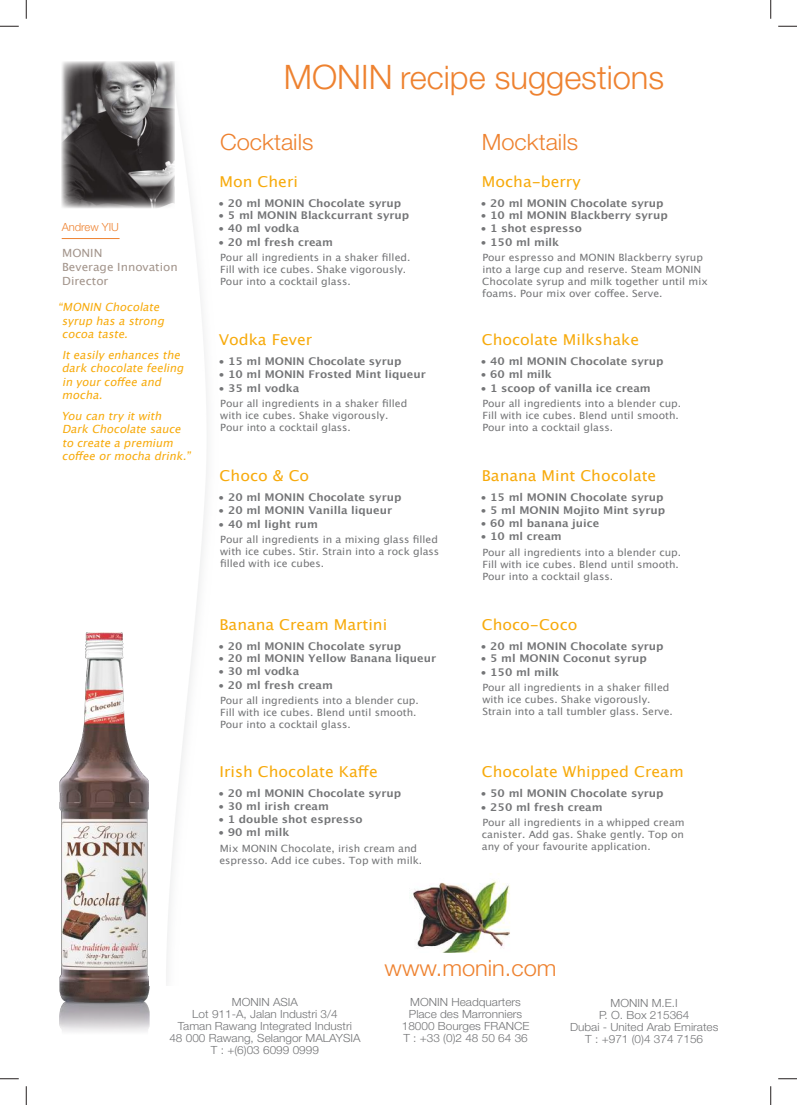
<style>
.page{position:relative;width:797px;height:1105px;background:#fff}
.page>*{position:absolute;margin:0;border:0;box-sizing:border-box;transform-origin:0 0}
.t1{font:300 32.5px "Helvetica Neue";color:#ee8230}
.t2{font:300 22.5px "Helvetica Neue";color:#ee8230;scale:1.05 1}
.t3{font:15px "Lucida Grande";color:#f7aa0c;scale:1.05 1}
.t4{font:300 11.25px/11.9px "Helvetica Neue";color:#747577;text-align:center;scale:1.05 1}
.t5{font:italic 11.25px/13.5px "Lucida Grande";color:#f7aa0c}
.t6{font:11.25px/13.8px "Lucida Grande";color:#a3958c;scale:1.05 1}
.t7{font:300 11.25px "Helvetica Neue";color:#ee8230}
.t8{font:700 10.62px "Lucida Grande";color:#747577;scale:1.05 1}
.t9{font:10px/12px "Lucida Grande";color:#747577;scale:1.05 1}
.s1{font-size:33.75px}
.s2{font-weight:400}
</style>
<div class="page">
<img style="left:59px;top:632px;width:90px;height:400px">
<img style="left:413px;top:880px;width:97px;height:72px">
<hr style="left:62px;top:238px;width:58px;height:1px;background:#ee8230">
<img style="left:62px;top:62px;width:113px;height:146px">
<svg style="left:0;top:25px;width:19px;height:2px"></svg>
<svg style="left:778px;top:25px;width:19px;height:2px"></svg>
<svg style="left:0;top:1078px;width:19px;height:1px"></svg>
<svg style="left:778px;top:1078px;width:19px;height:1px"></svg>
<svg style="left:25px;top:0;width:2px;height:19px"></svg>
<svg style="left:25px;top:1086px;width:2px;height:19px"></svg>
<svg style="left:770px;top:0;width:1px;height:19px"></svg>
<svg style="left:770px;top:1086px;width:1px;height:19px"></svg>
<p class="t7" style="left:62px;top:220px;width:59px">Andrew YIU</p>
<p class="t6" style="left:62px;top:246px;width:111px">MONIN<br>Beverage Innovation<br>Director</p>
<p class="t5" style="left:62px;top:301px;width:108px;text-indent:-4px">“MONIN Chocolate syrup hasastrong cocoataste.</p>
<p class="t5" style="left:62px;top:348px;width:127px">Iteasilyenhancesthe darkchocolatefeeling inyourcoffeeand mocha.</p>
<p class="t5" style="left:61px;top:409px;width:134px">Youcantryitwith<br>DarkChocolatesauce tocreateapremium coffeeormochadrink.”</p>
<h1 class="t1" style="left:284px;top:58px;width:382px"><span class="s1">MONIN</span> recipe suggestions</h1>
<h2 class="t2" style="left:220px;top:129px;width:90px">Cocktails</h2>
<h2 class="t2" style="left:482px;top:129px;width:93px">Mocktails</h2>
<h3 class="t3" style="left:482px;top:173px;width:95px">Mocha-berry</h3>
<p class="t8" style="left:480px;top:194px;width:176px"><span class="s2">•</span> 20 ml MONIN Chocolate syrup</p>
<p class="t8" style="left:480px;top:207px;width:180px"><span class="s2">•</span> 10 ml MONIN Blackberry syrup</p>
<p class="t8" style="left:480px;top:220px;width:98px"><span class="s2">•</span> 1 shot espresso</p>
<p class="t8" style="left:480px;top:233px;width:77px"><span class="s2">•</span> 150 ml milk</p>
<p class="t9" style="left:482px;top:252px;width:216px">Pour espresso and MONIN Blackberry syrup into a large cup and reserve. Steam MONIN Chocolate syrup and milk together until mix foams. Pour mix over coffee. Serve.</p>
<h3 class="t3" style="left:219px;top:173px;width:76px">Mon Cheri</h3>
<p class="t8" style="left:218px;top:194px;width:176px"><span class="s2">•</span> 20 ml MONIN Chocolate syrup</p>
<p class="t8" style="left:218px;top:207px;width:183px"><span class="s2">•</span> 5 ml MONIN Blackcurrant syrup</p>
<p class="t8" style="left:218px;top:220px;width:79px"><span class="s2">•</span> 40 ml vodka</p>
<p class="t8" style="left:218px;top:233px;width:111px"><span class="s2">•</span> 20 ml fresh cream</p>
<p class="t9" style="left:220px;top:252px;width:183px">Pour all ingredients in a shaker filled.<br>Fill with ice cubes. Shake vigorously.<br>Pour into a cocktail glass.</p>
<h3 class="t3" style="left:219px;top:331px;width:90px">Vodka Fever</h3>
<p class="t8" style="left:218px;top:353px;width:176px"><span class="s2">•</span> 15 ml MONIN Chocolate syrup</p>
<p class="t8" style="left:218px;top:366px;width:199px"><span class="s2">•</span> 10 ml MONIN Frosted Mint liqueur</p>
<p class="t8" style="left:218px;top:379px;width:79px"><span class="s2">•</span> 35 ml vodka</p>
<p class="t9" style="left:220px;top:398px;width:180px">Pour all ingredients in a shaker filled with ice cubes. Shake vigorously.<br>Pour into a cocktail glass.</p>
<h3 class="t3" style="left:220px;top:467px;width:87px">Choco &amp; Co</h3>
<p class="t8" style="left:218px;top:489px;width:176px"><span class="s2">•</span> 20 ml MONIN Chocolate syrup</p>
<p class="t8" style="left:218px;top:502px;width:167px"><span class="s2">•</span> 20 ml MONIN Vanilla liqueur</p>
<p class="t8" style="left:218px;top:515px;width:96px"><span class="s2">•</span> 40 ml light rum</p>
<p class="t9" style="left:220px;top:534px;width:210px;text-align:justify">Pour all ingredients in a mixing glass filled with ice cubes. Stir. Strain into a rock glass filled with ice cubes.</p>
<h3 class="t3" style="left:219px;top:616px;width:161px">Banana Cream Martini</h3>
<p class="t8" style="left:218px;top:637px;width:176px"><span class="s2">•</span> 20 ml MONIN Chocolate syrup</p>
<p class="t8" style="left:218px;top:650px;width:209px"><span class="s2">•</span> 20 ml MONIN Yellow Banana liqueur</p>
<p class="t8" style="left:218px;top:663px;width:79px"><span class="s2">•</span> 30 ml vodka</p>
<p class="t8" style="left:218px;top:676px;width:111px"><span class="s2">•</span> 20 ml fresh cream</p>
<p class="t9" style="left:220px;top:695px;width:191px">Pour all ingredients into a blender cup.<br>Fill with ice cubes. Blend until smooth.<br>Pour into a cocktail glass.</p>
<h3 class="t3" style="left:220px;top:763px;width:152px">Irish Chocolate Kaffe</h3>
<p class="t8" style="left:218px;top:785px;width:176px"><span class="s2">•</span> 20 ml MONIN Chocolate syrup</p>
<p class="t8" style="left:218px;top:798px;width:107px"><span class="s2">•</span> 30 ml irish cream</p>
<p class="t8" style="left:218px;top:810px;width:139px"><span class="s2">•</span> 1 double shot espresso</p>
<p class="t8" style="left:218px;top:824px;width:70px"><span class="s2">•</span> 90 ml milk</p>
<p class="t9" style="left:219px;top:842px;width:194px">Mix MONIN Chocolate, irish cream and espresso. Add ice cubes. Top with milk.</p>
<h3 class="t3" style="left:482px;top:331px;width:151px">Chocolate Milkshake</h3>
<p class="t8" style="left:480px;top:353px;width:176px"><span class="s2">•</span> 40 ml MONIN Chocolate syrup</p>
<p class="t8" style="left:480px;top:366px;width:70px"><span class="s2">•</span> 60 ml milk</p>
<p class="t8" style="left:480px;top:379px;width:164px"><span class="s2">•</span> 1 scoop of vanilla ice cream</p>
<p class="t9" style="left:482px;top:398px;width:191px">Pour all ingredients into a blender cup.<br>Fill with ice cubes. Blend until smooth.<br>Pour into a cocktail glass.</p>
<h3 class="t3" style="left:482px;top:467px;width:168px">Banana Mint Chocolate</h3>
<p class="t8" style="left:480px;top:489px;width:176px"><span class="s2">•</span> 15 ml MONIN Chocolate syrup</p>
<p class="t8" style="left:480px;top:502px;width:177px"><span class="s2">•</span> 5 ml MONIN Mojito Mint syrup</p>
<p class="t8" style="left:480px;top:514px;width:115px"><span class="s2">•</span> 60 ml banana juice</p>
<p class="t8" style="left:480px;top:528px;width:79px"><span class="s2">•</span> 10 ml cream</p>
<p class="t9" style="left:482px;top:546px;width:191px">Pour all ingredients into a blender cup.<br>Fill with ice cubes. Blend until smooth.<br>Pour into a cocktail glass.</p>
<h3 class="t3" style="left:482px;top:616px;width:92px">Choco-Coco</h3>
<p class="t8" style="left:480px;top:637px;width:176px"><span class="s2">•</span> 20 ml MONIN Chocolate syrup</p>
<p class="t8" style="left:480px;top:650px;width:160px"><span class="s2">•</span> 5 ml MONIN Coconut syrup</p>
<p class="t8" style="left:480px;top:663px;width:77px"><span class="s2">•</span> 150 ml milk</p>
<p class="t9" style="left:482px;top:682px;width:183px">Pour all ingredients in a shaker filled with ice cubes. Shake vigorously.<br>Strain into a tall tumbler glass. Serve.</p>
<h3 class="t3" style="left:482px;top:763px;width:194px">Chocolate Whipped Cream</h3>
<p class="t8" style="left:480px;top:785px;width:176px"><span class="s2">•</span> 50 ml MONIN Chocolate syrup</p>
<p class="t8" style="left:480px;top:798px;width:118px"><span class="s2">•</span> 250 ml fresh cream</p>
<p class="t9" style="left:482px;top:817px;width:195px;text-align:justify">Pour all ingredients in a whipped cream canister. Add gas. Shake gently. Top on any of your favourite application.</p>
<h2 class="t2" style="left:384px;top:954px;width:165px">www.monin.com</h2>
<p class="t4" style="left:402px;top:996px;width:123px">MONIN Headquarters<br>Place des Marronniers<br>18000 Bourges FRANCE<br>T : +33 (0)2 48 50 64 36</p>
<p class="t4" style="left:169px;top:996px;width:183px">MONIN ASIA<br>Lot 911-A, Jalan Industri 3/4<br>Taman Rawang Integrated Industri<br>48 000 Rawang, Selangor MALAYSIA<br>T : +(6)03 6099 0999</p>
<p class="t4" style="left:570px;top:997px;width:143px">MONIN M.E.I<br>P. O. Box 215364<br>Dubai - United Arab Emirates<br>T : +971 (0)4 374 7156</p>
</div>
